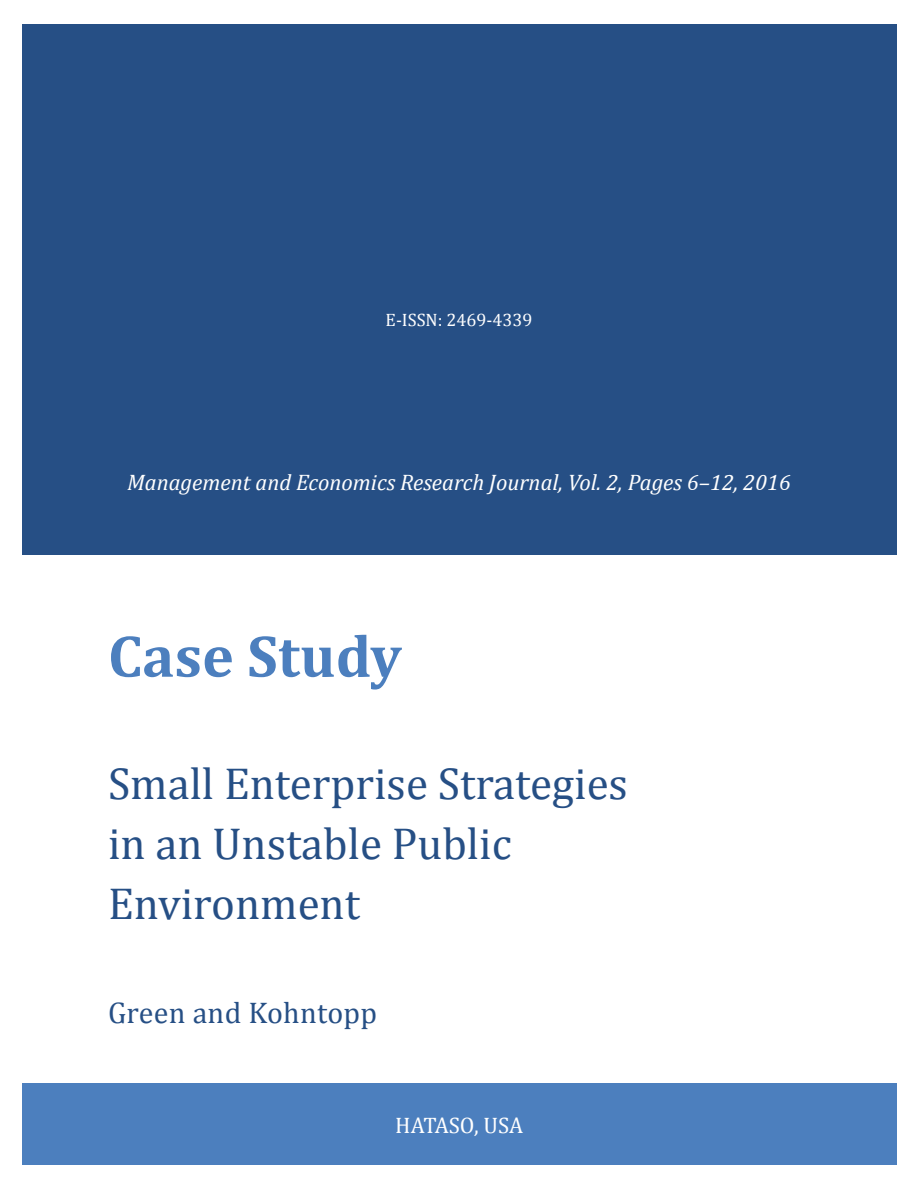
<style>
.page{position:relative;width:918px;height:1188px;background:#fff}
.page>*{position:absolute;margin:0;border:0;box-sizing:border-box;transform-origin:0 0}
.JT{font:700 60px "Cambria";color:#4c7fbe}
.JT-1{font:45px/60px "Cambria";color:#264f85}
.JT-AU{font:30px "Cambria";letter-spacing:.01em;color:#264f85}
.JID{font:italic 22.5px "Cambria";color:#fff}
.JID-2{font:22.5px "Cambria";letter-spacing:-.01em;color:#fff}
.CVR01{font:18px "Cambria";color:#fff}
</style>
<div class="page">
<div style="left:22px;top:1083px;width:875px;height:82px;background:#4c7fbe"></div>
<div style="left:22px;top:24px;width:874px;height:531px;background:#264f85"></div>
<p class="CVR01" style="left:386px;top:309px;width:148px">E-ISSN: 2469-4339</p>
<p class="JID" style="left:127px;top:467px;width:665px">Management and Economics Research Journal, Vol. 2, Pages 6–12, 2016</p>
<p class="JT" style="left:108px;top:614px;width:295px">Case Study</p>
<p class="JT-1" style="left:108px;top:753px;width:522px">Small Enterprise Strategies in an Unstable Public<br>Environment</p>
<p class="JT-AU" style="left:108px;top:995px;width:271px">Green and Kohntopp</p>
<p class="JID-2" style="left:395px;top:1112px;width:129px">HATASO, USA</p>
</div>
